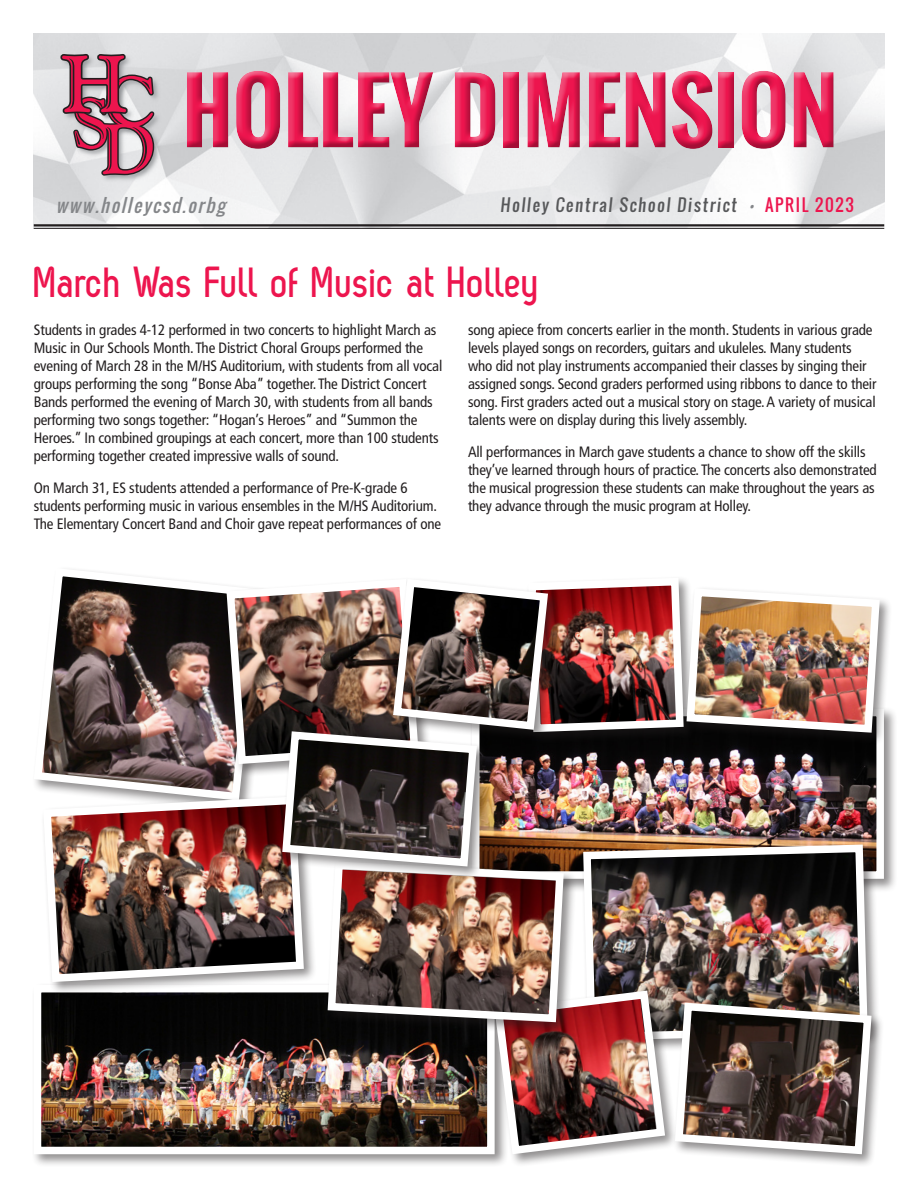
<style>
.page{position:relative;width:918px;height:1188px;background:#fff}
.page>*{position:absolute;margin:0;border:0;box-sizing:border-box;transform-origin:0 0}
.t1{font:700 85.5px "Oswald";color:#ed154e}
.NEW_HEAD{font:700 43.5px "Zag";color:#ed154e}
.t2{font:italic 18px "Oswald";color:#848689}
.t3{font:16.5px "Oswald";color:#57585a}
.body{font:condensed 15px/18px "Frutiger";letter-spacing:-.01em;color:#231f20}
.s1{font-style:italic;font-size:12px;color:#848689}
.s2{color:#ed154e}
</style>
<div class="page">
<img style="left:34px;top:34px;width:850px;height:194px">
<hr style="left:34px;top:224px;width:850px;height:2px;background:#231f20">
<hr style="left:34px;top:228px;width:850px;height:1px;background:#231f20">
<div style="left:180px;top:62px;width:660px;height:90px;background:#fff;opacity:.49"></div>
<div style="left:181px;top:67px;width:660px;height:88px;background:#231f20;opacity:.36"></div>
<img style="left:50px;top:41px;width:107px;height:32px">
<img style="left:83px;top:51px;width:101px;height:107px">
<img style="left:50px;top:73px;width:26px;height:107px">
<img style="left:76px;top:99px;width:107px;height:107px">
<svg style="left:59px;top:52px;width:97px;height:125px;background:#be8998"></svg>
<div style="left:469px;top:706px;width:428px;height:186px;background:#231f20;opacity:.5"></div>
<div style="left:31px;top:982px;width:477px;height:186px;background:#231f20;opacity:.5"></div>
<img style="left:43px;top:995px;width:180px;height:150px">
<div style="left:34px;top:985px;width:461px;height:169px;border:8px solid #fff"></div>
<img style="left:35px;top:569px;width:188px;height:224px">
<div style="left:41px;top:794px;width:276px;height:201px;background:#231f20;opacity:.5"></div>
<img style="left:39px;top:793px;width:184px;height:193px">
<div style="left:492px;top:988px;width:186px;height:180px;background:#231f20;opacity:.5"></div>
<div style="left:673px;top:1000px;width:212px;height:167px;background:#231f20;opacity:.5"></div>
<div style="left:684px;top:586px;width:209px;height:160px;background:#231f20;opacity:.5"></div>
<img style="left:223px;top:579px;width:661px;height:579px">
<h1 class="t1" style="left:182px;top:47px;width:657px">HOLLEY DIMENSION</h1>
<p class="t2" style="left:56px;top:192px;width:177px">www.holleycsd.orbg</p>
<p class="t3" style="left:500px;top:192px;width:355px">Holley Central School District <span class="s1">•</span> <span class="s2">A P R I L 2 0 2 3</span></p>
<p class="NEW_HEAD" style="left:35px;top:259px;width:508px">March Was Full of Music at Holley</p>
<p class="body" style="left:34px;top:321px;width:410px">Students in grades 4-12 performed in two concerts to highlight March as Music in Our Schools Month. The District Choral Groups performed the evening of March 28 in the M/HS Auditorium, with students from all vocal groups performing the song “Bonse Aba” together. The District Concert Bands performed the evening of March 30, with students from all bands performing two songs together: “Hogan’s Heroes” and “Summon the Heroes.” In combined groupings at each concert, more than 100 students performing together created impressive walls of sound.</p>
<p class="body" style="left:34px;top:479px;width:409px">On March 31, ES students attended a performance of Pre-K-grade 6 students performing music in various ensembles in the M/HS Auditorium.<br>The Elementary Concert Band and Choir gave repeat performances of one</p>
<p class="body" style="left:468px;top:321px;width:410px">song apiece from concerts earlier in the month. Students in various grade levels played songs on recorders, guitars and ukuleles. Many students who did not play instruments accompanied their classes by singing their assigned songs. Second graders performed using ribbons to dance to their song. First graders acted out a musical story on stage. A variety of musical talents were on display during this lively assembly.</p>
<p class="body" style="left:468px;top:443px;width:410px">All performances in March gave students a chance to show off the skills they’ve learned through hours of practice. The concerts also demonstrated the musical progression these students can make throughout the years as they advance through the music program at Holley.</p>
</div>
